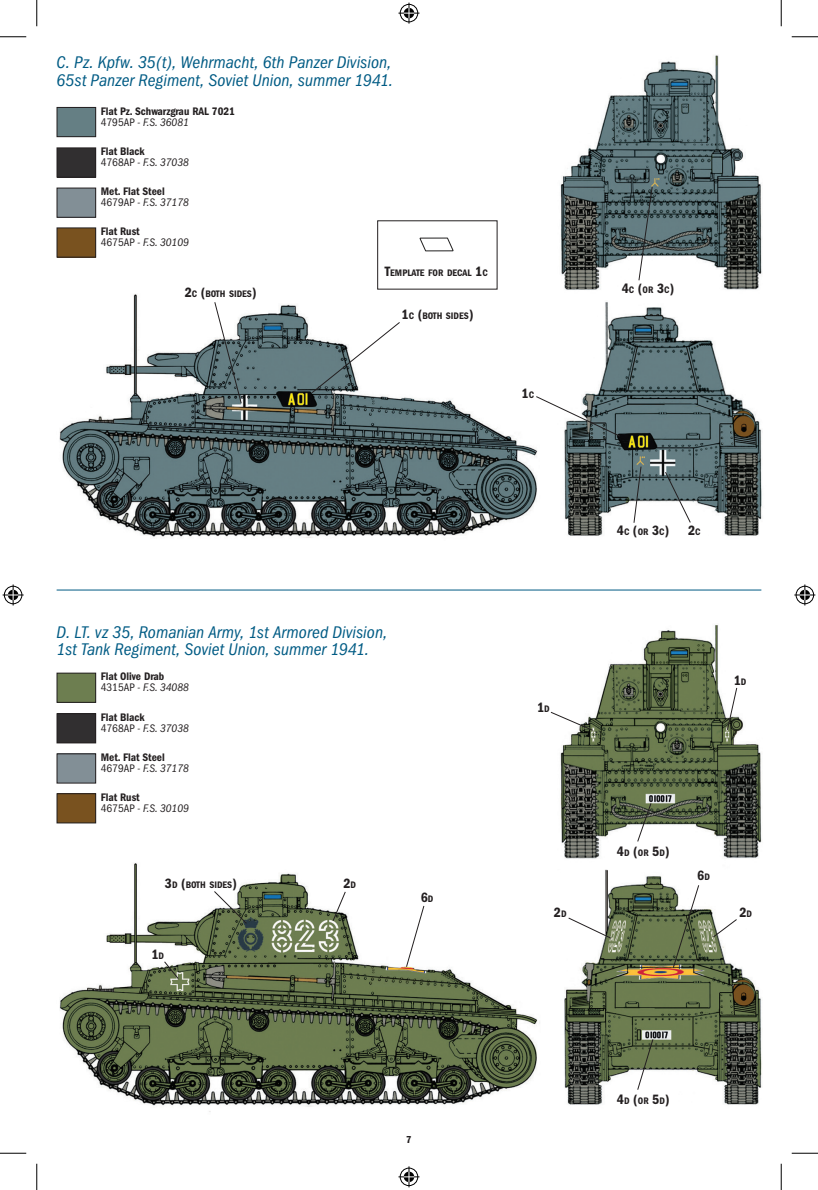
<style>
.page{position:relative;width:818px;height:1190px;background:#fff}
.page>*{position:absolute;margin:0;border:0;box-sizing:border-box;transform-origin:0 0}
.t1{font:italic condensed 17.5px/17.5px "Franklin Gothic";letter-spacing:.005em;color:#005b84}
.t2{font:600 condensed 14px "Franklin Gothic";color:#231f20}
.t3{font:600 condensed 11.38px/10.8px "Franklin Gothic";color:#231f20}
.t4{font:italic condensed 11.38px/10.8px "Franklin Gothic";color:#231f20}
.t5{font:600 condensed 10.5px "Franklin Gothic";color:#231f20}
.t6{font:600 condensed 9.8px "Franklin Gothic";color:#231f20}
.s1{font-weight:400}
.s2{font-weight:400;font-style:italic}
.s3{font-weight:600;font-style:normal}
.s4{font-style:normal}
.s5{font-size:14px}
.s6{font-size:9.8px}
</style>
<div class="page">
<img style="left:57px;top:55px;width:705px;height:483px">
<img style="left:57px;top:625px;width:705px;height:487px">
<svg style="left:419px;top:237px;width:35px;height:16px"></svg>
<hr style="left:57px;top:589px;width:704px;height:1px;background:#005b84">
<svg style="left:633px;top:465px;width:9px;height:59px"></svg>
<svg style="left:638px;top:186px;width:15px;height:95px"></svg>
<svg style="left:664px;top:471px;width:27px;height:52px"></svg>
<svg style="left:311px;top:321px;width:90px;height:73px"></svg>
<svg style="left:535px;top:395px;width:86px;height:42px"></svg>
<svg style="left:214px;top:301px;width:28px;height:103px"></svg>
<svg style="left:405px;top:905px;width:20px;height:63px"></svg>
<svg style="left:332px;top:890px;width:14px;height:32px"></svg>
<svg style="left:213px;top:890px;width:35px;height:34px"></svg>
<svg style="left:163px;top:960px;width:16px;height:20px"></svg>
<svg style="left:636px;top:802px;width:16px;height:40px"></svg>
<svg style="left:636px;top:1038px;width:18px;height:52px"></svg>
<svg style="left:567px;top:917px;width:45px;height:22px"></svg>
<svg style="left:712px;top:918px;width:25px;height:20px"></svg>
<svg style="left:672px;top:884px;width:27px;height:85px"></svg>
<div style="left:57px;top:673px;width:39px;height:29px;background:#6d7e50"></div>
<div style="left:57px;top:673px;width:39px;height:30px;border:1px solid #231f20"></div>
<div style="left:57px;top:148px;width:39px;height:29px;background:#312f30"></div>
<div style="left:57px;top:147px;width:39px;height:30px;border:1px solid #231f20"></div>
<div style="left:57px;top:228px;width:39px;height:29px;background:#79521f"></div>
<div style="left:57px;top:227px;width:39px;height:30px;border:1px solid #231f20"></div>
<div style="left:57px;top:188px;width:39px;height:29px;background:#828f96"></div>
<div style="left:57px;top:188px;width:39px;height:30px;border:1px solid #231f20"></div>
<div style="left:57px;top:107px;width:39px;height:30px;background:#657f84"></div>
<div style="left:57px;top:107px;width:39px;height:30px;border:1px solid #231f20"></div>
<div style="left:57px;top:713px;width:39px;height:30px;background:#312f30"></div>
<div style="left:57px;top:713px;width:39px;height:30px;border:1px solid #231f20"></div>
<div style="left:57px;top:793px;width:39px;height:30px;background:#79521f"></div>
<div style="left:57px;top:793px;width:39px;height:30px;border:1px solid #231f20"></div>
<div style="left:57px;top:754px;width:39px;height:29px;background:#828f96"></div>
<div style="left:57px;top:753px;width:39px;height:30px;border:1px solid #231f20"></div>
<svg style="left:726px;top:687px;width:11px;height:44px"></svg>
<svg style="left:550px;top:711px;width:44px;height:20px"></svg>
<svg style="left:0;top:36px;width:26px;height:1px"></svg>
<svg style="left:791px;top:36px;width:27px;height:1px"></svg>
<svg style="left:0;top:1153px;width:26px;height:1px"></svg>
<svg style="left:791px;top:1153px;width:27px;height:1px"></svg>
<svg style="left:36px;top:0;width:1px;height:26px"></svg>
<svg style="left:36px;top:1163px;width:1px;height:27px"></svg>
<svg style="left:781px;top:0;width:1px;height:26px"></svg>
<svg style="left:781px;top:1163px;width:1px;height:27px"></svg>
<svg style="left:398px;top:3px;width:21px;height:21px"></svg>
<svg style="left:398px;top:1166px;width:21px;height:21px"></svg>
<svg style="left:3px;top:584px;width:21px;height:21px"></svg>
<svg style="left:794px;top:584px;width:21px;height:21px"></svg>
<p class="t1" style="left:57px;top:54px;width:338px">C. Pz. Kpfw. 35(t), Wehrmacht, 6th Panzer Division,<br>65st Panzer Regiment, Soviet Union, summer 1941.</p>
<p class="t3" style="left:101px;top:106px;width:136px">Flat Pz. Schwarzgrau RAL 7021<br><span class="s1">4795AP</span> <span class="s2">- F.S. 36081</span></p>
<p class="t4" style="left:101px;top:146px;width:90px"><span class="s3">Flat Black<br></span><span class="s4">4768AP</span> - F.S. 37038</p>
<p class="t3" style="left:101px;top:186px;width:90px">Met. Flat Steel<br><span class="s1">4679AP</span> <span class="s2">- F.S. 37178</span></p>
<p class="t4" style="left:101px;top:226px;width:90px"><span class="s3">Flat Rust<br></span><span class="s4">4675AP</span> - F.S. 30109</p>
<p class="t6" style="left:185px;top:288px;width:73px"><span class="s5">2</span>C <span class="s5">(</span>BOTH SIDES<span class="s5">)</span></p>
<p class="t6" style="left:385px;top:267px;width:104px"><span class="s5">T</span>EMPLATE FOR DECAL <span class="s5">1</span>C</p>
<p class="t6" style="left:401px;top:310px;width:73px"><span class="s5">1</span>C <span class="s5">(</span>BOTH SIDES<span class="s5">)</span></p>
<p class="t2" style="left:521px;top:385px;width:14px">1<span class="s6">C</span></p>
<p class="t2" style="left:622px;top:280px;width:54px">4<span class="s6">C</span> (<span class="s6">OR</span> 3<span class="s6">C</span>)</p>
<p class="t1" style="left:57px;top:623px;width:332px">D. LT. vz 35, Romanian Army, 1st Armored Division,<br>1st Tank Regiment, Soviet Union, summer 1941.</p>
<p class="t3" style="left:101px;top:671px;width:90px">Flat Olive Drab<br><span class="s1">4315AP</span> <span class="s2">- F.S. 34088</span></p>
<p class="t4" style="left:101px;top:712px;width:90px"><span class="s3">Flat Black<br></span><span class="s4">4768AP</span> - F.S. 37038</p>
<p class="t3" style="left:101px;top:752px;width:90px">Met. Flat Steel<br><span class="s1">4679AP</span> <span class="s2">- F.S. 37178</span></p>
<p class="t4" style="left:101px;top:792px;width:90px"><span class="s3">Flat Rust<br></span><span class="s4">4675AP</span> - F.S. 30109</p>
<p class="t6" style="left:165px;top:879px;width:74px"><span class="s5">3</span>D <span class="s5">(</span>BOTH SIDES<span class="s5">)</span></p>
<p class="t2" style="left:151px;top:946px;width:14px">1<span class="s6">D</span></p>
<p class="t2" style="left:343px;top:876px;width:14px">2<span class="s6">D</span></p>
<p class="t2" style="left:420px;top:889px;width:14px">6<span class="s6">D</span></p>
<p class="t2" style="left:537px;top:699px;width:14px">1<span class="s6">D</span></p>
<p class="t2" style="left:617px;top:523px;width:54px">4<span class="s6">C</span> (<span class="s6">OR</span> 3<span class="s6">C</span>)</p>
<p class="t2" style="left:688px;top:523px;width:14px">2<span class="s6">C</span></p>
<p class="t2" style="left:733px;top:672px;width:14px">1<span class="s6">D</span></p>
<p class="t2" style="left:617px;top:843px;width:54px">4<span class="s6">D</span> (<span class="s6">OR</span> 5<span class="s6">D</span>)</p>
<p class="t2" style="left:697px;top:867px;width:14px">6<span class="s6">D</span></p>
<p class="t2" style="left:554px;top:904px;width:14px">2<span class="s6">D</span></p>
<p class="t2" style="left:739px;top:904px;width:14px">2<span class="s6">D</span></p>
<p class="t5" style="left:406px;top:1133px;width:7px">7</p>
<p class="t2" style="left:617px;top:1092px;width:54px">4<span class="s6">D</span> (<span class="s6">OR</span> 5<span class="s6">D</span>)</p>
</div>
